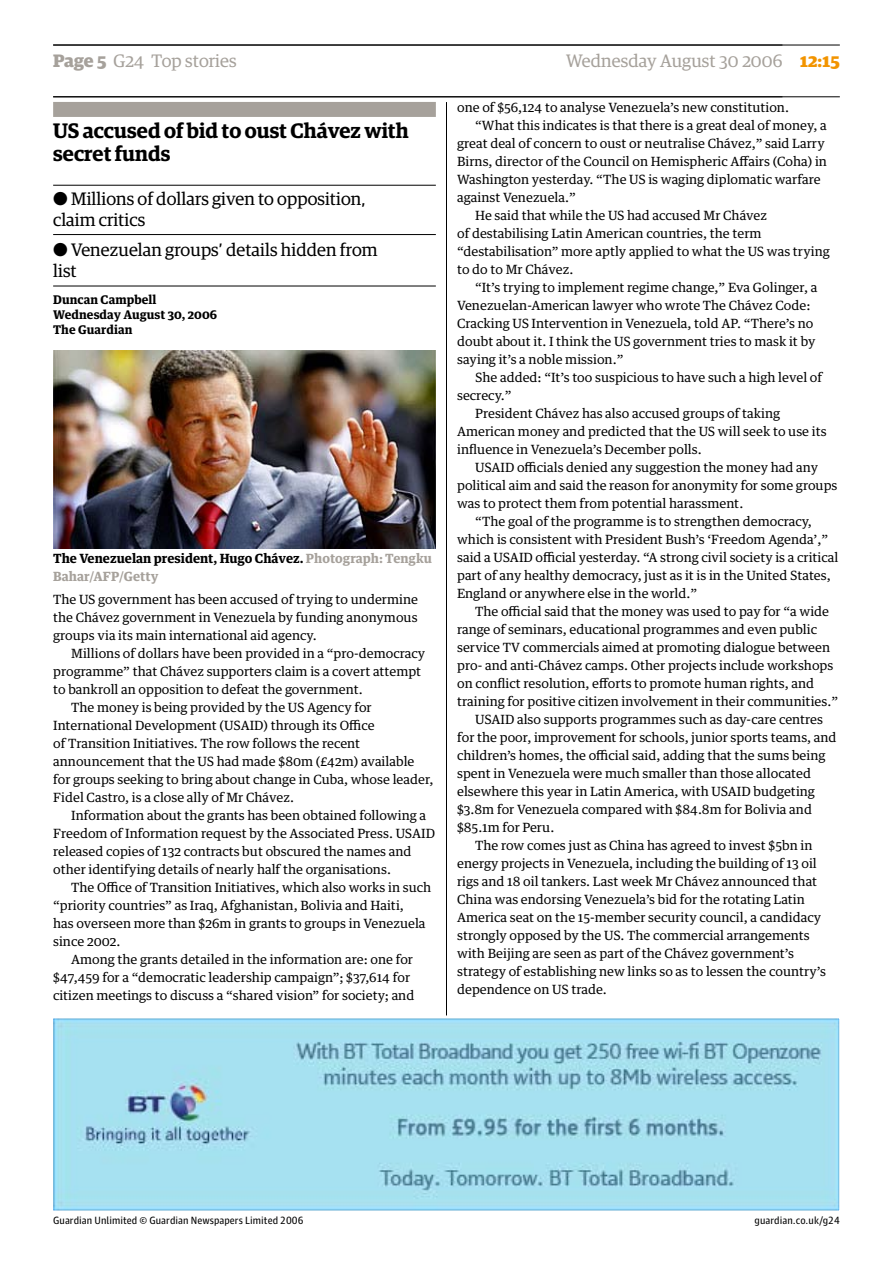
<style>
.page{position:relative;width:893px;height:1263px;background:#fff}
.page>*{position:absolute;margin:0;border:0;box-sizing:border-box;transform-origin:0 0}
.t1{font:600 21px/23.2px "DE5 Display Egyptian";color:#000}
.t2{font:18px/21px "DE3 Display Egyptian";letter-spacing:.005em;color:#000}
.t3{font:18px "DE3 Display Egyptian";letter-spacing:.005em;color:#a6a19b}
.t4{font:12.75px/18px "TE32 Text Egyptian";color:#000;text-align:justify}
.t5{font:700 12.75px/18px "TE32 Text Egyptian";color:#000}
.t6{font:700 12px/15px "TE32 Text Egyptian";letter-spacing:.005em;color:#000}
.t7{font:10.5px "AS32 Agate Sans";letter-spacing:.005em;color:#000}
.s1{font-family:"DE6 Display Egyptian";font-weight:700}
.s2{font-family:"DE6 Display Egyptian";font-weight:700;color:#f29400}
.s3{color:#a6a19b}
</style>
<div class="page">
<hr style="left:53px;top:45px;width:787px;height:1px;background:#000">
<hr style="left:53px;top:96px;width:787px;height:1px;background:#000">
<hr style="left:446px;top:102px;width:1px;height:1108px;background:#000">
<img style="left:53px;top:351px;width:383px;height:197px">
<svg style="left:53px;top:1015px;width:787px;height:196px"></svg>
<div style="left:53px;top:102px;width:383px;height:15px;background:#a6a19b"></div>
<hr style="left:53px;top:185px;width:383px;height:1px;background:#000">
<hr style="left:53px;top:234px;width:383px;height:1px;background:#000">
<hr style="left:53px;top:286px;width:383px;height:1px;background:#000">
<h2 class="t3" style="left:53px;top:50px;width:185px"><span class="s1">Page</span> G24 Top stories</h2>
<h2 class="t3" style="left:566px;top:50px;width:275px">Wednesday August 30 2006 <span class="s2">12:15</span></h2>
<h1 class="t1" style="left:53px;top:119px;width:357px">US accused of bid to oust Chávez with secret funds</h1>
<h2 class="t2" style="left:53px;top:188px;width:314px">• Millions of dollars given to opposition, claim critics</h2>
<h2 class="t2" style="left:53px;top:239px;width:326px">• Venezuelan groups’ details hidden from list</h2>
<p class="t6" style="left:53px;top:292px;width:166px">Duncan Campbell<br>Wednesday August 30, 2006<br>The Guardian</p>
<p class="t5" style="left:53px;top:549px;width:380px">The Venezuelan president, Hugo Chávez. <span class="s3">Photograph: Tengku<br>Bahar/AFP/Getty</span></p>
<p class="t4" style="left:53px;top:590px;width:366px">The US government has been accused of trying to undermine the Chávez government in Venezuela by funding anonymous groups via its main international aid agency.</p>
<p class="t4" style="left:71px;top:644px;width:356px">Millions of dollars have been provided in a “pro-democracy</p>
<p class="t4" style="left:53px;top:662px;width:370px">programme” that Chávez supporters claim is a covert attempt</p>
<p class="t4" style="left:53px;top:680px;width:311px">to bankroll an opposition to defeat the government.</p>
<p class="t4" style="left:71px;top:698px;width:302px">The money is being provided by the US Agency for</p>
<p class="t4" style="left:53px;top:716px;width:323px">International Development (USAID) through its Office</p>
<p class="t4" style="left:53px;top:734px;width:309px">of Transition Initiatives. The row follows the recent</p>
<p class="t4" style="left:53px;top:752px;width:363px">announcement that the US had made $80m (£42m) available</p>
<p class="t4" style="left:53px;top:770px;width:382px">for groups seeking to bring about change in Cuba, whose leader,</p>
<p class="t4" style="left:53px;top:788px;width:242px">Fidel Castro, is a close ally of Mr Chávez.</p>
<p class="t4" style="left:71px;top:806px;width:356px">Information about the grants has been obtained following a</p>
<p class="t4" style="left:53px;top:824px;width:383px">Freedom of Information request by the Associated Press. USAID</p>
<p class="t4" style="left:53px;top:842px;width:360px">released copies of 132 contracts but obscured the names and</p>
<p class="t4" style="left:53px;top:860px;width:339px">other identifying details of nearly half the organisations.</p>
<p class="t4" style="left:71px;top:878px;width:362px">The Office of Transition Initiatives, which also works in such</p>
<p class="t4" style="left:53px;top:896px;width:352px">“priority countries” as Iraq, Afghanistan, Bolivia and Haiti,</p>
<p class="t4" style="left:53px;top:914px;width:374px">has overseen more than $26m in grants to groups in Venezuela</p>
<p class="t4" style="left:53px;top:932px;width:69px">since 2002.</p>
<p class="t4" style="left:71px;top:950px;width:343px">Among the grants detailed in the information are: one for</p>
<p class="t4" style="left:53px;top:968px;width:359px">$47,459 for a “democratic leadership campaign”; $37,614 for</p>
<p class="t4" style="left:53px;top:986px;width:363px">citizen meetings to discuss a “shared vision” for society; and</p>
<p class="t4" style="left:457px;top:98px;width:333px">one of $56,124 to analyse Venezuela’s new constitution.</p>
<p class="t4" style="left:475px;top:116px;width:353px">“What this indicates is that there is a great deal of money, a</p>
<p class="t4" style="left:457px;top:134px;width:369px">great deal of concern to oust or neutralise Chávez,” said Larry</p>
<p class="t4" style="left:457px;top:152px;width:371px">Birns, director of the Council on Hemispheric Affairs (Coha) in</p>
<p class="t4" style="left:457px;top:170px;width:365px">Washington yesterday. “The US is waging diplomatic warfare</p>
<p class="t4" style="left:457px;top:188px;width:120px">against Venezuela.”</p>
<p class="t4" style="left:475px;top:206px;width:294px">He said that while the US had accused Mr Chávez</p>
<p class="t4" style="left:457px;top:224px;width:306px">of destabilising Latin American countries, the term</p>
<p class="t4" style="left:457px;top:242px;width:374px">“destabilisation” more aptly applied to what the US was trying</p>
<p class="t4" style="left:457px;top:260px;width:118px">to do to Mr Chávez.</p>
<p class="t4" style="left:475px;top:278px;width:344px">“It’s trying to implement regime change,” Eva Golinger, a</p>
<p class="t4" style="left:457px;top:296px;width:355px">Venezuelan-American lawyer who wrote The Chávez Code:</p>
<p class="t4" style="left:457px;top:314px;width:358px">Cracking US Intervention in Venezuela, told AP. “There’s no</p>
<p class="t4" style="left:457px;top:332px;width:360px">doubt about it. I think the US government tries to mask it by</p>
<p class="t4" style="left:457px;top:350px;width:168px">saying it’s a noble mission.”</p>
<p class="t4" style="left:475px;top:368px;width:349px">She added: “It’s too suspicious to have such a high level of</p>
<p class="t4" style="left:457px;top:386px;width:56px">secrecy.”</p>
<p class="t4" style="left:475px;top:404px;width:307px">President Chávez has also accused groups of taking</p>
<p class="t4" style="left:457px;top:422px;width:371px">American money and predicted that the US will seek to use its</p>
<p class="t4" style="left:457px;top:440px;width:246px">influence in Venezuela’s December polls.</p>
<p class="t4" style="left:475px;top:458px;width:345px">USAID officials denied any suggestion the money had any</p>
<p class="t4" style="left:457px;top:476px;width:382px">political aim and said the reason for anonymity for some groups</p>
<p class="t4" style="left:457px;top:494px;width:288px">was to protect them from potential harassment.</p>
<p class="t4" style="left:475px;top:512px;width:338px">“The goal of the programme is to strengthen democracy,</p>
<p class="t4" style="left:457px;top:530px;width:373px">which is consistent with President Bush’s ‘Freedom Agenda’,”</p>
<p class="t4" style="left:457px;top:548px;width:383px">said a USAID official yesterday. “A strong civil society is a critical</p>
<p class="t4" style="left:457px;top:566px;width:375px">part of any healthy democracy, just as it is in the United States,</p>
<p class="t4" style="left:457px;top:584px;width:242px">England or anywhere else in the world.”</p>
<p class="t4" style="left:475px;top:602px;width:356px">The official said that the money was used to pay for “a wide</p>
<p class="t4" style="left:457px;top:620px;width:362px">range of seminars, educational programmes and even public</p>
<p class="t4" style="left:457px;top:638px;width:375px">service TV commercials aimed at promoting dialogue between</p>
<p class="t4" style="left:457px;top:656px;width:378px">pro- and anti-Chávez camps. Other projects include workshops</p>
<p class="t4" style="left:457px;top:674px;width:359px">on conflict resolution, efforts to promote human rights, and</p>
<p class="t4" style="left:457px;top:692px;width:383px">training for positive citizen involvement in their communities.”</p>
<p class="t4" style="left:475px;top:710px;width:349px">USAID also supports programmes such as day-care centres</p>
<p class="t4" style="left:457px;top:728px;width:381px">for the poor, improvement for schools, junior sports teams, and</p>
<p class="t4" style="left:457px;top:746px;width:370px">children’s homes, the official said, adding that the sums being</p>
<p class="t4" style="left:457px;top:764px;width:355px">spent in Venezuela were much smaller than those allocated</p>
<p class="t4" style="left:457px;top:782px;width:359px">elsewhere this year in Latin America, with USAID budgeting</p>
<p class="t4" style="left:457px;top:800px;width:356px">$3.8m for Venezuela compared with $84.8m for Bolivia and</p>
<p class="t4" style="left:457px;top:818px;width:99px">$85.1m for Peru.</p>
<p class="t4" style="left:475px;top:836px;width:339px">The row comes just as China has agreed to invest $5bn in</p>
<p class="t4" style="left:457px;top:854px;width:361px">energy projects in Venezuela, including the building of 13 oil</p>
<p class="t4" style="left:457px;top:872px;width:362px">rigs and 18 oil tankers. Last week Mr Chávez announced that</p>
<p class="t4" style="left:457px;top:890px;width:349px">China was endorsing Venezuela’s bid for the rotating Latin</p>
<p class="t4" style="left:457px;top:908px;width:365px">America seat on the 15-member security council, a candidacy</p>
<p class="t4" style="left:457px;top:926px;width:354px">strongly opposed by the US. The commercial arrangements</p>
<p class="t4" style="left:457px;top:944px;width:338px">with Beijing are seen as part of the Chávez government’s</p>
<p class="t4" style="left:457px;top:962px;width:370px">strategy of establishing new links so as to lessen the country’s</p>
<p class="t4" style="left:457px;top:980px;width:151px">dependence on US trade.</p>
<p class="t7" style="left:53px;top:1214px;width:252px">Guardian Unlimited © Guardian Newspapers Limited 2006</p>
<p class="t7" style="left:755px;top:1214px;width:87px">guardian.co.uk/g24</p>
</div>
